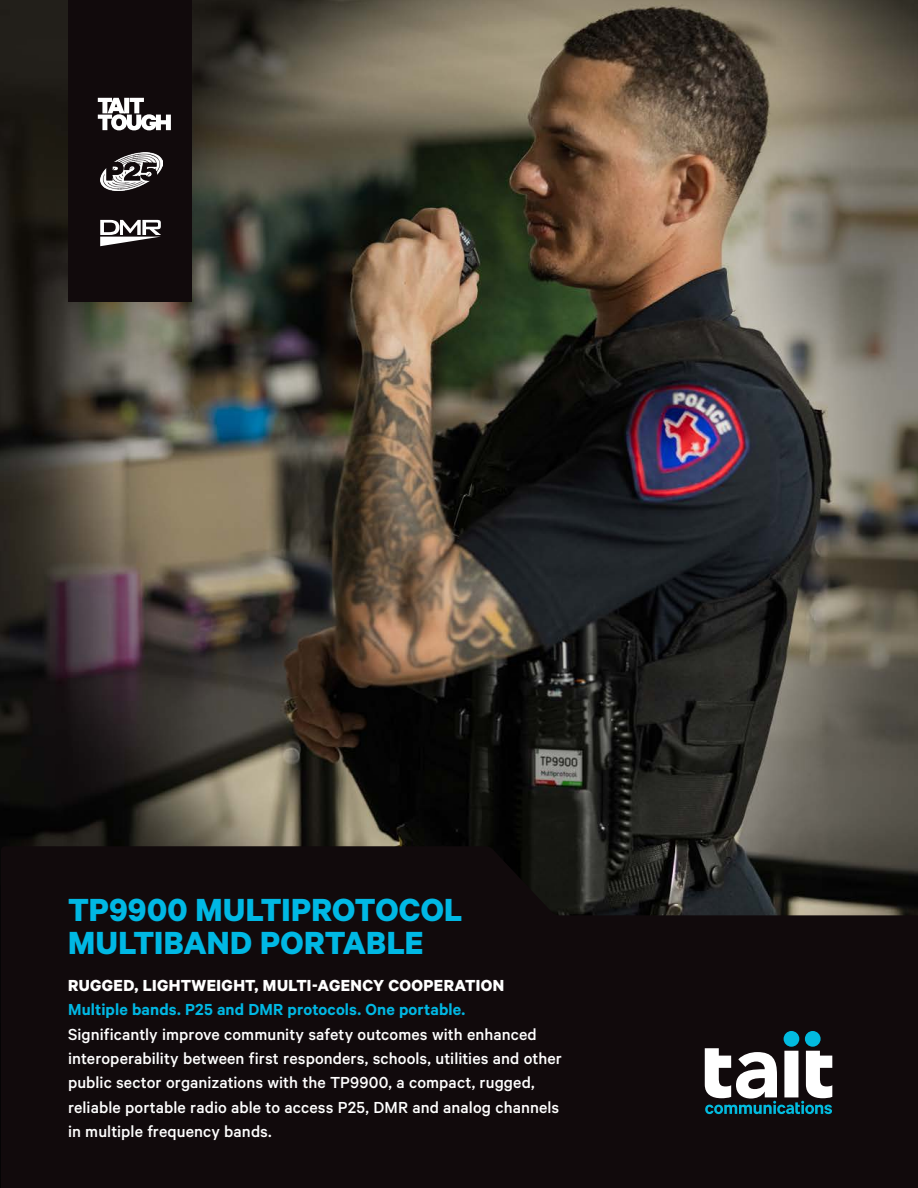
<style>
.page{position:relative;width:918px;height:1188px;background:#fff}
.page>*{position:absolute;margin:0;border:0;box-sizing:border-box;transform-origin:0 0}
.Product_name{font:700 36px/33px "Calibre";letter-spacing:.005em;color:#00b8e4}
.Product_must-air_statement{font:500 18px/24.3px "Calibre";letter-spacing:.005em;color:#fff}
.Product_must-air_statement-2{font:600 18px "Calibre";letter-spacing:.01em;color:#00b8e4}
.Product_Title{font:700 18px "Calibre";letter-spacing:.025em;color:#fff}
</style>
<div class="page">
<img style="left:0;top:0;width:918px;height:1188px">
<svg style="left:1px;top:846px;width:917px;height:342px;background:#130c0e"></svg>
<div style="left:68px;top:0;width:123px;height:302px;background:#110a0c"></div>
<svg style="left:98px;top:98px;width:73px;height:32px"></svg>
<img style="left:100px;top:153px;width:62px;height:37px">
<svg style="left:100px;top:220px;width:61px;height:26px"></svg>
<svg style="left:705px;top:1031px;width:127px;height:83px"></svg>
<p class="Product_name" style="left:68px;top:892px;width:396px">TP9900 MULTIPROTOCOL<br>MULTIBAND PORTABLE</p>
<p class="Product_Title" style="left:68px;top:974px;width:438px">RUGGED, LIGHTWEIGHT, MULTI-AGENCY COOPERATION</p>
<p class="Product_must-air_statement-2" style="left:68px;top:999px;width:399px">Multiple bands. P25 and DMR protocols. One portable.</p>
<p class="Product_must-air_statement" style="left:68px;top:1021px;width:496px">Significantly improve community safety outcomes with enhanced interoperability between first responders, schools, utilities and other public sector organizations with the TP9900, a compact, rugged, reliable portable radio able to access P25, DMR and analog channels in multiple frequency bands.</p>
</div>
